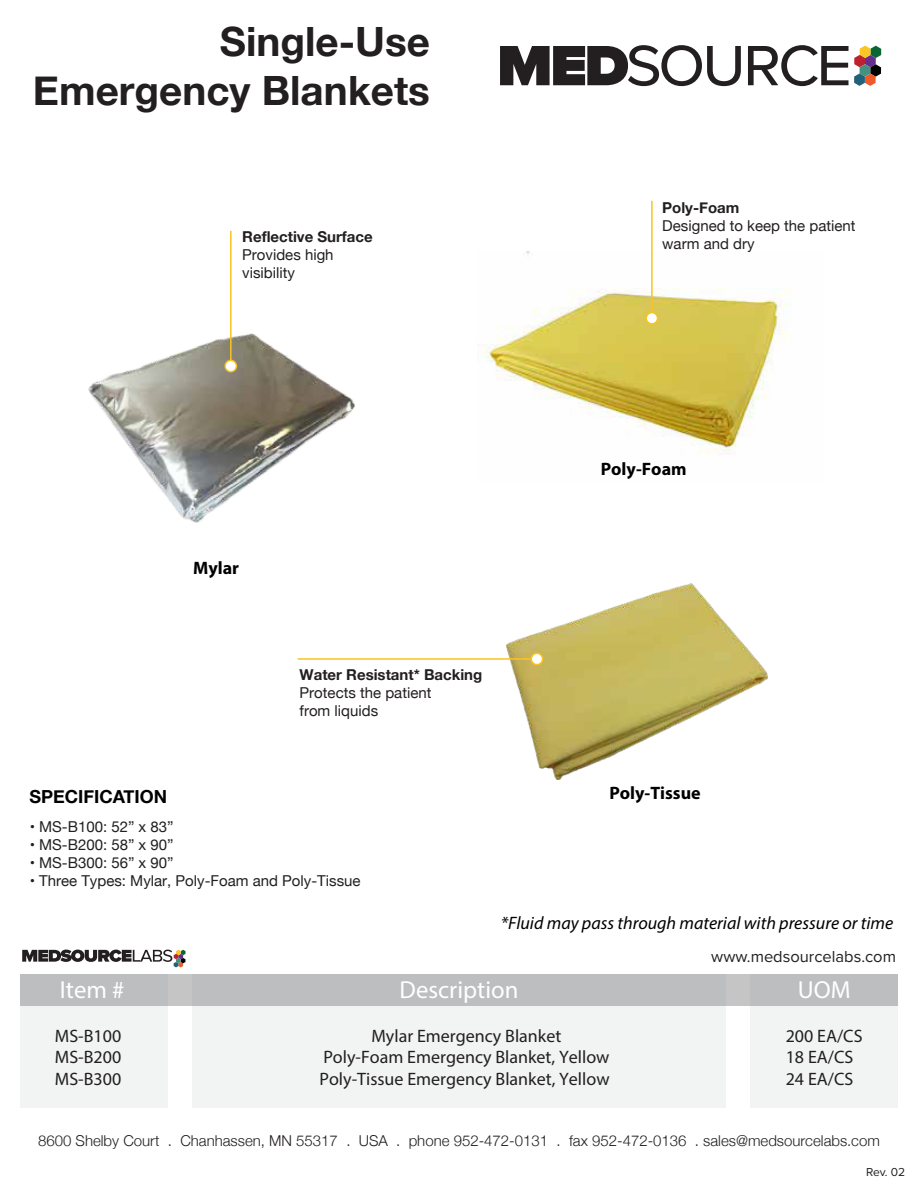
<style>
.page{position:relative;width:918px;height:1188px;background:#fff}
.page>*{position:absolute;margin:0;border:0;box-sizing:border-box;transform-origin:0 0}
.t1{font:700 40.35px/48.4px "Helvetica Neue";color:#231f20;text-align:right}
.t2{font:24.75px "Myriad Pro";color:#fff}
.t3{font:18px/21.6px "Myriad Pro";color:#231f20}
.t4{font:italic 18px "Myriad Pro";color:#000}
.t5{font:700 18px "Myriad Pro";color:#000}
.t6{font:700 18px "Helvetica Neue";color:#000}
.t7{font:16.5px "Proxima Nova";color:#231f20}
.t8{font:15px/18px "Helvetica Neue";color:#231f20}
.t9{font:300 15px "Helvetica Neue";color:#231f20}
.t10{font:700 15px "Helvetica Neue";color:#231f20}
.t11{font:12px "Proxima Nova";color:#231f20}
</style>
<div class="page">
<div style="left:20px;top:974px;width:148px;height:133px;background:#f2f3f3"></div>
<div style="left:192px;top:974px;width:534px;height:133px;background:#f2f3f3"></div>
<div style="left:750px;top:974px;width:148px;height:133px;background:#f2f3f3"></div>
<div style="left:20px;top:974px;width:878px;height:32px;background:#bdbebf"></div>
<svg style="left:22px;top:950px;width:164px;height:17px"></svg>
<svg style="left:500px;top:45px;width:381px;height:41px"></svg>
<img style="left:89px;top:333px;width:266px;height:189px">
<img style="left:478px;top:252px;width:310px;height:203px">
<img style="left:506px;top:584px;width:261px;height:196px">
<hr style="left:230px;top:231px;width:2px;height:135px;background:#f9c41f">
<svg style="left:224px;top:360px;width:13px;height:12px"></svg>
<hr style="left:651px;top:201px;width:2px;height:118px;background:#f9c41f">
<svg style="left:646px;top:312px;width:12px;height:13px"></svg>
<hr style="left:298px;top:658px;width:239px;height:2px;background:#f9c41f">
<svg style="left:531px;top:653px;width:12px;height:12px"></svg>
<h1 class="t1" style="left:33px;top:19px;width:398px">Single-Use<br>Emergency Blankets</h1>
<p class="t10" style="left:242px;top:225px;width:132px">Reflective Surface</p>
<p class="t8" style="left:242px;top:246px;width:93px">Provides high visibility</p>
<p class="t10" style="left:662px;top:196px;width:79px">Poly-Foam</p>
<p class="t8" style="left:662px;top:218px;width:195px">Designed to keep the patient warm and dry</p>
<p class="t5" style="left:193px;top:556px;width:47px">Mylar</p>
<p class="t5" style="left:601px;top:457px;width:87px">Poly-Foam</p>
<p class="t10" style="left:300px;top:663px;width:184px">Water Resistant* Backing</p>
<p class="t8" style="left:300px;top:685px;width:133px">Protects the patient from liquids</p>
<p class="t6" style="left:29px;top:782px;width:139px">SPECIFICATION</p>
<p class="t8" style="left:30px;top:818px;width:145px">• MS-B100: 52” x 83”</p>
<p class="t8" style="left:30px;top:836px;width:145px">• MS-B200: 58” x 90”</p>
<p class="t8" style="left:30px;top:854px;width:145px">• MS-B300: 56” x 90”</p>
<p class="t8" style="left:30px;top:872px;width:332px">• Three Types: Mylar, Poly-Foam and Poly-Tissue</p>
<p class="t5" style="left:609px;top:781px;width:93px">Poly-Tissue</p>
<p class="t4" style="left:501px;top:912px;width:394px">*Fluid may pass through material with pressure or time</p>
<p class="t7" style="left:711px;top:944px;width:186px">www.medsourcelabs.com</p>
<h2 class="t2" style="left:60px;top:975px;width:66px">Item #</h2>
<h2 class="t2" style="left:400px;top:975px;width:120px">Description</h2>
<h2 class="t2" style="left:798px;top:975px;width:54px">UOM</h2>
<p class="t3" style="left:320px;top:1025px;width:292px;text-align:center">Mylar Emergency Blanket<br>Poly-Foam Emergency Blanket, Yellow<br>Poly-Tissue Emergency Blanket, Yellow</p>
<p class="t3" style="left:55px;top:1025px;width:68px;text-align:justify">MS-B100<br>MS-B200<br>MS-B300</p>
<p class="t3" style="left:786px;top:1025px;width:78px">200 EA/CS<br>18 EA/CS<br>24 EA/CS</p>
<p class="t9" style="left:38px;top:1129px;width:843px">8600 Shelby Court . Chanhassen, MN 55317 . USA . phone 952-472-0131 . fax 952-472-0136 . sales@medsourcelabs.com</p>
<p class="t11" style="left:866px;top:1163px;width:41px">Rev. 02</p>
</div>
